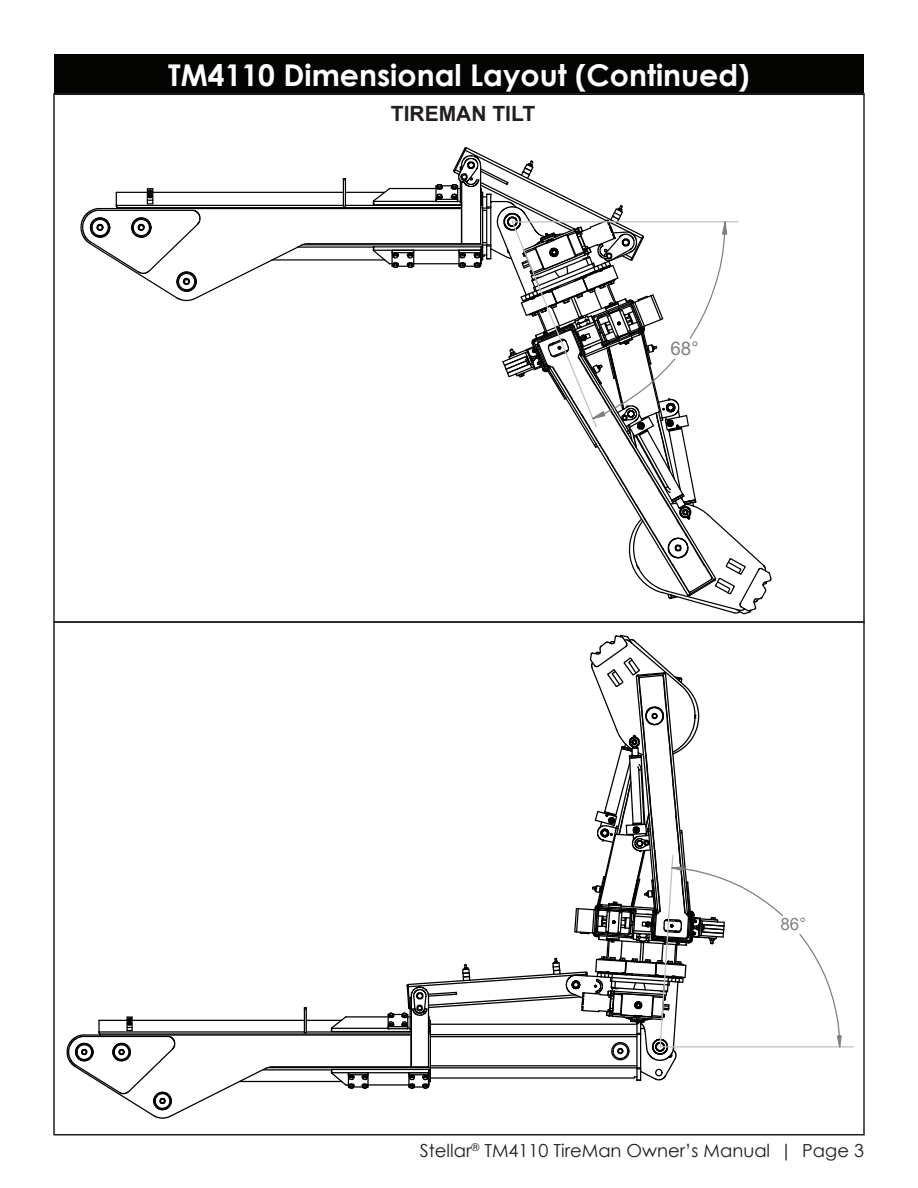
<style>
.page{position:relative;width:918px;height:1188px;background:#fff}
.page>*{position:absolute;margin:0;border:0;box-sizing:border-box;transform-origin:0 0}
.TOC_Page_Heading_Whi{font:700 30px "Century Gothic";color:#fff}
.Table_of_Contents_In{font:700 21px "Arial";color:#231f20}
.t1{font:18.75px "Arial";color:#808080}
.t2{font:18px "Century Gothic";color:#231f20}
.t3{font:16.95px "Arial";color:#808080}
</style>
<div class="page">
<div style="left:54px;top:54px;width:810px;height:40px;background:#040503"></div>
<hr style="left:345px;top:205px;width:117px;height:1px;background:#000">
<hr style="left:117px;top:205px;width:226px;height:1px;background:#000">
<hr style="left:117px;top:207px;width:345px;height:1px;background:#000">
<hr style="left:303px;top:244px;width:180px;height:1px;background:#000">
<hr style="left:298px;top:246px;width:75px;height:2px;background:#000">
<hr style="left:272px;top:259px;width:113px;height:2px;background:#000">
<hr style="left:345px;top:192px;width:39px;height:1px;background:#000">
<hr style="left:153px;top:192px;width:190px;height:1px;background:#000">
<hr style="left:308px;top:243px;width:153px;height:1px;background:#000">
<hr style="left:100px;top:208px;width:361px;height:1px;background:#000">
<svg style="left:343px;top:178px;width:3px;height:29px"></svg>
<hr style="left:414px;top:263px;width:45px;height:1px;background:#000">
<hr style="left:374px;top:250px;width:107px;height:1px;background:#000">
<hr style="left:374px;top:246px;width:107px;height:1px;background:#000">
<svg style="left:372px;top:246px;width:42px;height:22px"></svg>
<svg style="left:80px;top:188px;width:229px;height:114px"></svg>
<hr style="left:390px;top:188px;width:46px;height:1px;background:#000">
<hr style="left:374px;top:201px;width:62px;height:1px;background:#000">
<svg style="left:372px;top:187px;width:19px;height:18px"></svg>
<hr style="left:374px;top:204px;width:88px;height:1px;background:#000">
<svg style="left:435px;top:147px;width:337px;height:468px"></svg>
<hr style="left:100px;top:1033px;width:311px;height:2px;background:#000">
<hr style="left:268px;top:1067px;width:162px;height:1px;background:#000">
<hr style="left:306px;top:1031px;width:105px;height:2px;background:#000">
<hr style="left:99px;top:1031px;width:205px;height:2px;background:#000">
<hr style="left:263px;top:1069px;width:69px;height:2px;background:#000">
<hr style="left:240px;top:1081px;width:102px;height:1px;background:#000">
<hr style="left:306px;top:1020px;width:36px;height:1px;background:#000">
<hr style="left:132px;top:1020px;width:172px;height:1px;background:#000">
<hr style="left:273px;top:1066px;width:138px;height:1px;background:#000">
<hr style="left:84px;top:1034px;width:327px;height:2px;background:#000">
<svg style="left:304px;top:1007px;width:3px;height:26px"></svg>
<hr style="left:332px;top:1069px;width:97px;height:1px;background:#000">
<hr style="left:332px;top:1072px;width:97px;height:1px;background:#000">
<hr style="left:368px;top:1084px;width:41px;height:2px;background:#000">
<svg style="left:330px;top:1068px;width:39px;height:21px"></svg>
<svg style="left:66px;top:1016px;width:208px;height:103px"></svg>
<hr style="left:346px;top:1016px;width:42px;height:2px;background:#000">
<hr style="left:332px;top:1028px;width:56px;height:1px;background:#000">
<svg style="left:330px;top:1016px;width:18px;height:19px"></svg>
<hr style="left:332px;top:1031px;width:79px;height:1px;background:#000">
<hr style="left:660px;top:1046px;width:193px;height:1px;background:#c0c0c0">
<svg style="left:798px;top:934px;width:45px;height:114px"></svg>
<svg style="left:387px;top:634px;width:397px;height:455px"></svg>
<p class="TOC_Page_Heading_Whi" style="left:168px;top:52px;width:583px">TM4110 Dimensional Layout (Continued)</p>
<p class="Table_of_Contents_In" style="left:391px;top:99px;width:146px">TIREMAN TILT</p>
<p class="t1" style="left:670px;top:335px;width:30px">68°</p>
<p class="t3" style="left:780px;top:913px;width:27px">86°</p>
<p class="t2" style="left:420px;top:1138px;width:446px">Stellar<sup>®</sup> TM4110 TireMan Owner’s Manual | Page 3</p>
</div>
